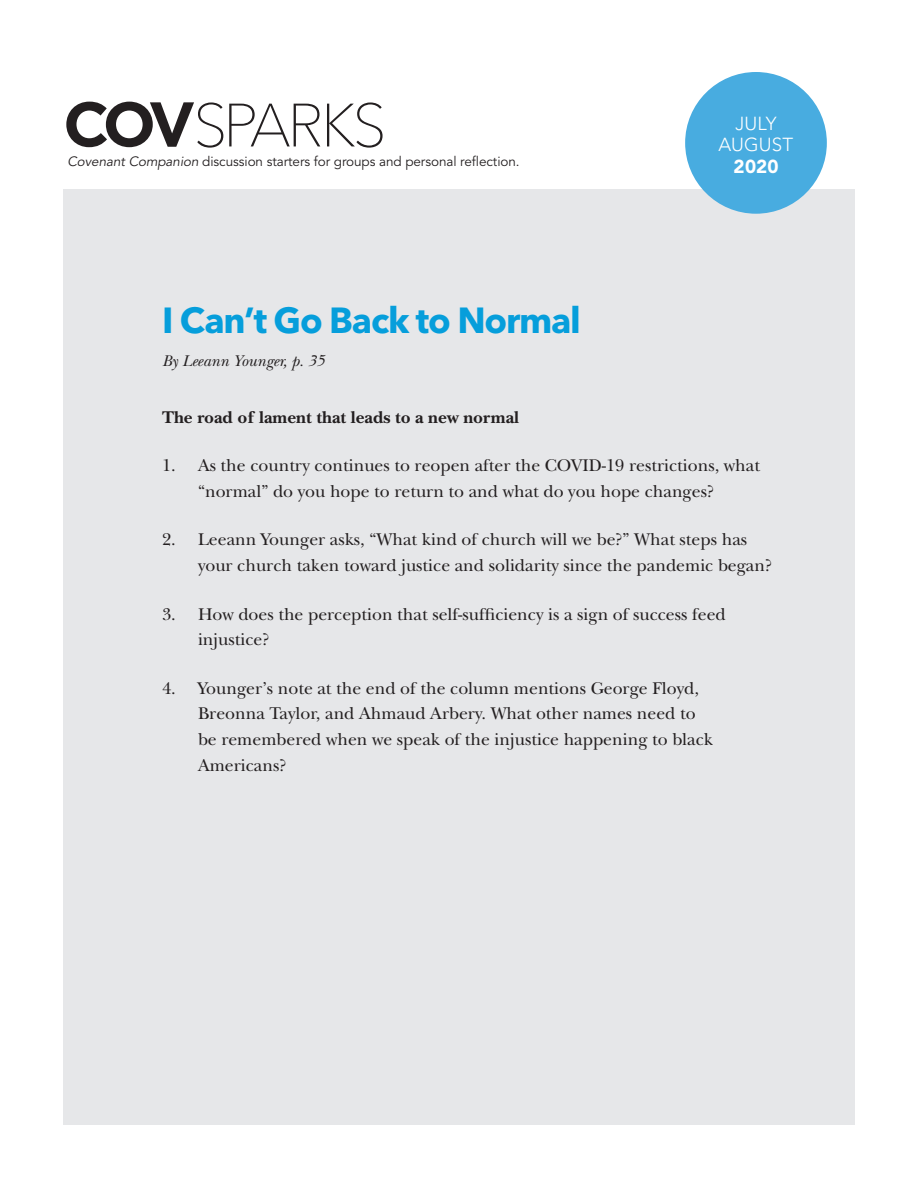
<style>
.page{position:relative;width:918px;height:1188px;background:#fff}
.page>*{position:absolute;margin:0;border:0;box-sizing:border-box;transform-origin:0 0}
.t1{font:100 60.45px "Avenir Next LT Pro";letter-spacing:-.065em;color:#231f20}
.t2{font:700 36px "Avenir Next LT Pro";letter-spacing:-.035em;color:#069edb}
.t3{font:300 18.75px/21.6px "Avenir LT Std";letter-spacing:.005em;color:#fff;text-align:center}
.t4{font:900 18.75px "Avenir LT Std";color:#fff}
.t5{font:17.7px/25.8px "New Baskerville Std";color:#231f20}
.t6{font:700 17.7px "New Baskerville Std";color:#231f20}
.t7{font:italic 16.2px "New Baskerville Std";color:#231f20}
.t8{font:13.5px "Avenir LT Std";letter-spacing:-.005em;color:#231f20}
.s1{font-family:"Gotham";font-weight:700;font-size:63px}
.s2{font-style:italic}
</style>
<div class="page">
<div style="left:63px;top:189px;width:792px;height:936px;background:#e6e7e9"></div>
<div style="left:685px;top:72px;width:142px;height:142px;background:#48ace0;border-radius:50%"></div>
<h1 class="t1" style="left:63px;top:89px;width:325px"><span class="s1">COV</span>SPARKS</h1>
<p class="t8" style="left:68px;top:154px;width:454px"><span class="s2">Covenant Companion</span> discussion starters for groups and personal reflection.</p>
<h2 class="t2" style="left:162px;top:299px;width:421px">I Can’t Go Back to Normal</h2>
<p class="t7" style="left:162px;top:351px;width:164px">By Leeann Younger, p. 35</p>
<p class="t3" style="left:719px;top:113px;width:76px">JULY<br>AUGUST</p>
<p class="t4" style="left:733px;top:155px;width:47px">2020</p>
<p class="t6" style="left:162px;top:407px;width:359px">The road of lament that leads to a new normal</p>
<p class="t5" style="left:162px;top:453px;width:600px;text-align:center">1. As the country continues to reopen after the COVID-19 restrictions, what “normal” do you hope to return to and what do you hope changes?</p>
<p class="t5" style="left:198px;top:527px;width:576px;text-indent:-36px">2. Leeann Younger asks, “What kind of church will we be?” What steps has your church taken toward justice and solidarity since the pandemic began?</p>
<p class="t5" style="left:198px;top:601px;width:529px;text-indent:-36px">3. How does the perception that self-sufficiency is a sign of success feed injustice?</p>
<p class="t5" style="left:198px;top:675px;width:517px;text-indent:-36px">4. Younger’s note at the end of the column mentions George Floyd, Breonna Taylor, and Ahmaud Arbery. What other names need to be remembered when we speak of the injustice happening to black Americans?</p>
</div>
